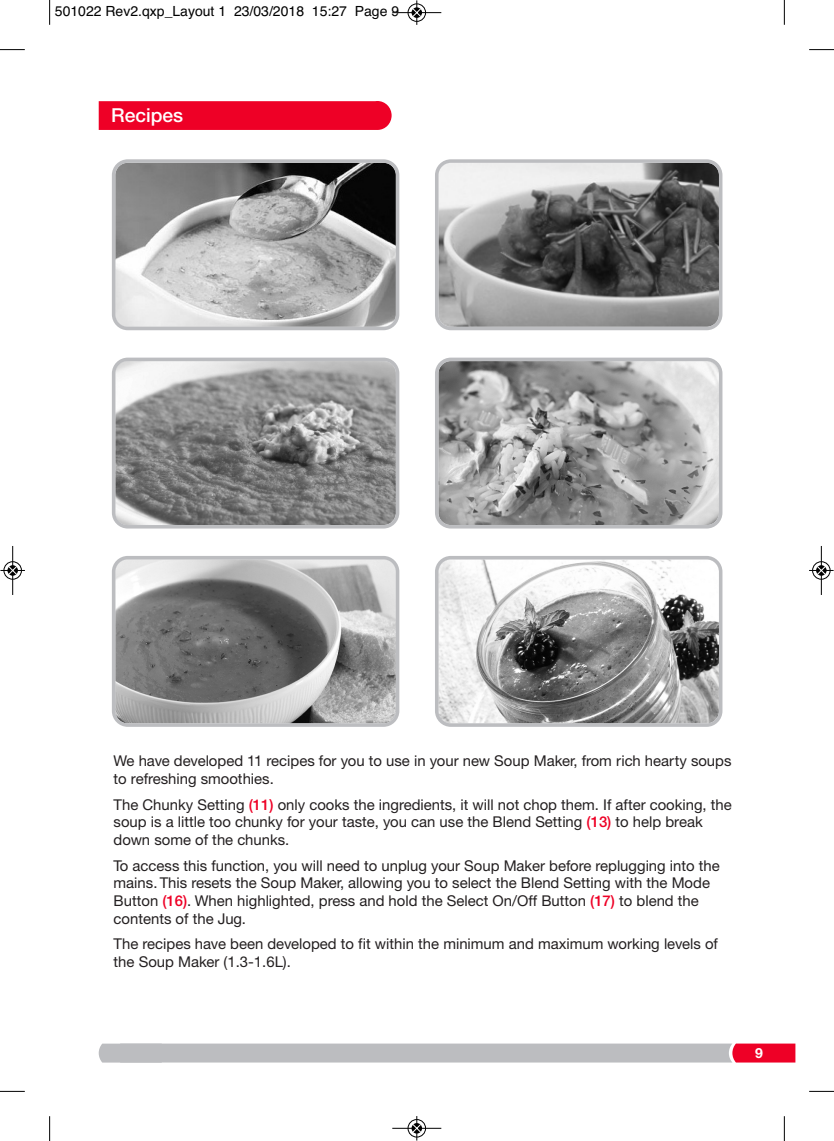
<style>
.page{position:relative;width:834px;height:1141px;background:#fff}
.page>*{position:absolute;margin:0;border:0;box-sizing:border-box;transform-origin:0 0}
.t1{font:500 19.25px "Helvetica Neue";color:#fff}
.t2{font:14.88px/17.8px "Helvetica Neue CE";color:#231f20}
.t3{font:14px "Helvetica";color:#000}
.t4{font:700 14px "Helvetica Neue CE";color:#fff}
.s1{font-family:"Helvetica Neue";font-weight:500;color:#ee0026}
</style>
<div class="page">
<svg style="left:99px;top:1044px;width:696px;height:19px;background:#c2afb4"></svg>
<svg style="left:99px;top:101px;width:292px;height:29px;background:#ee0329"></svg>
<svg style="left:112px;top:358px;width:287px;height:171px;background:#939393"></svg>
<svg style="left:435px;top:159px;width:287px;height:171px;background:#868687"></svg>
<svg style="left:112px;top:159px;width:287px;height:171px;background:#a1a1a1"></svg>
<svg style="left:435px;top:358px;width:287px;height:171px;background:#a4a4a4"></svg>
<svg style="left:112px;top:556px;width:287px;height:171px;background:#969696"></svg>
<svg style="left:435px;top:556px;width:287px;height:171px"></svg>
<svg style="left:49px;top:0;width:1px;height:25px"></svg>
<svg style="left:0;top:49px;width:25px;height:1px"></svg>
<svg style="left:783px;top:0;width:1px;height:25px"></svg>
<svg style="left:809px;top:49px;width:24px;height:1px"></svg>
<svg style="left:49px;top:1116px;width:1px;height:25px"></svg>
<svg style="left:0;top:1091px;width:25px;height:1px"></svg>
<svg style="left:783px;top:1116px;width:1px;height:25px"></svg>
<svg style="left:809px;top:1091px;width:24px;height:1px"></svg>
<div style="left:407px;top:3px;width:19px;height:19px;border:1px solid #fff;border-radius:50%"></div>
<hr style="left:392px;top:12px;width:49px;height:1px;background:#000">
<div style="left:408px;top:4px;width:17px;height:18px;border:1px solid #000;border-radius:50%"></div>
<svg style="left:412px;top:0;width:9px;height:25px"></svg>
<div style="left:407px;top:1119px;width:19px;height:19px;border:1px solid #fff;border-radius:50%"></div>
<hr style="left:392px;top:1128px;width:49px;height:1px;background:#000">
<div style="left:408px;top:1119px;width:17px;height:18px;border:1px solid #000;border-radius:50%"></div>
<svg style="left:412px;top:1116px;width:9px;height:25px"></svg>
<div style="left:3px;top:561px;width:19px;height:19px;border:1px solid #fff;border-radius:50%"></div>
<hr style="left:12px;top:546px;width:1px;height:49px;background:#000">
<div style="left:4px;top:561px;width:18px;height:18px;border:1px solid #000;border-radius:50%"></div>
<svg style="left:0;top:566px;width:25px;height:9px"></svg>
<div style="left:811px;top:561px;width:19px;height:19px;border:1px solid #fff;border-radius:50%"></div>
<hr style="left:820px;top:546px;width:1px;height:49px;background:#000">
<div style="left:812px;top:561px;width:18px;height:18px;border:1px solid #000;border-radius:50%"></div>
<svg style="left:809px;top:566px;width:24px;height:9px"></svg>
<p class="t3" style="left:55px;top:3px;width:346px">501022 Rev2.qxp_Layout 1 23/03/2018 15:27 Page 9</p>
<p class="t1" style="left:111px;top:108px;width:74px">Recipes</p>
<p class="t2" style="left:114px;top:754px;width:619px">We have developed 11 recipes for you to use in your new Soup Maker, from rich hearty soups to refreshing smoothies.</p>
<p class="t2" style="left:114px;top:797px;width:619px">The Chunky Setting <span class="s1">(11)</span> only cooks the ingredients, it will not chop them. If after cooking, the soup is a little too chunky for your taste, you can use the Blend Setting <span class="s1">(13)</span> to help break down some of the chunks.</p>
<p class="t2" style="left:114px;top:858px;width:607px">To access this function, you will need to unplug your Soup Maker before replugging into the mains. This resets the Soup Maker, allowing you to select the Blend Setting with the Mode Button <span class="s1">(16)</span>. When highlighted, press and hold the Select On/Off Button <span class="s1">(17)</span> to blend the contents of the Jug.</p>
<p class="t2" style="left:114px;top:937px;width:605px">The recipes have been developed to fit within the minimum and maximum working levels of the Soup Maker (1.3-1.6L).</p>
<p class="t4" style="left:755px;top:1048px;width:9px">9</p>
</div>
